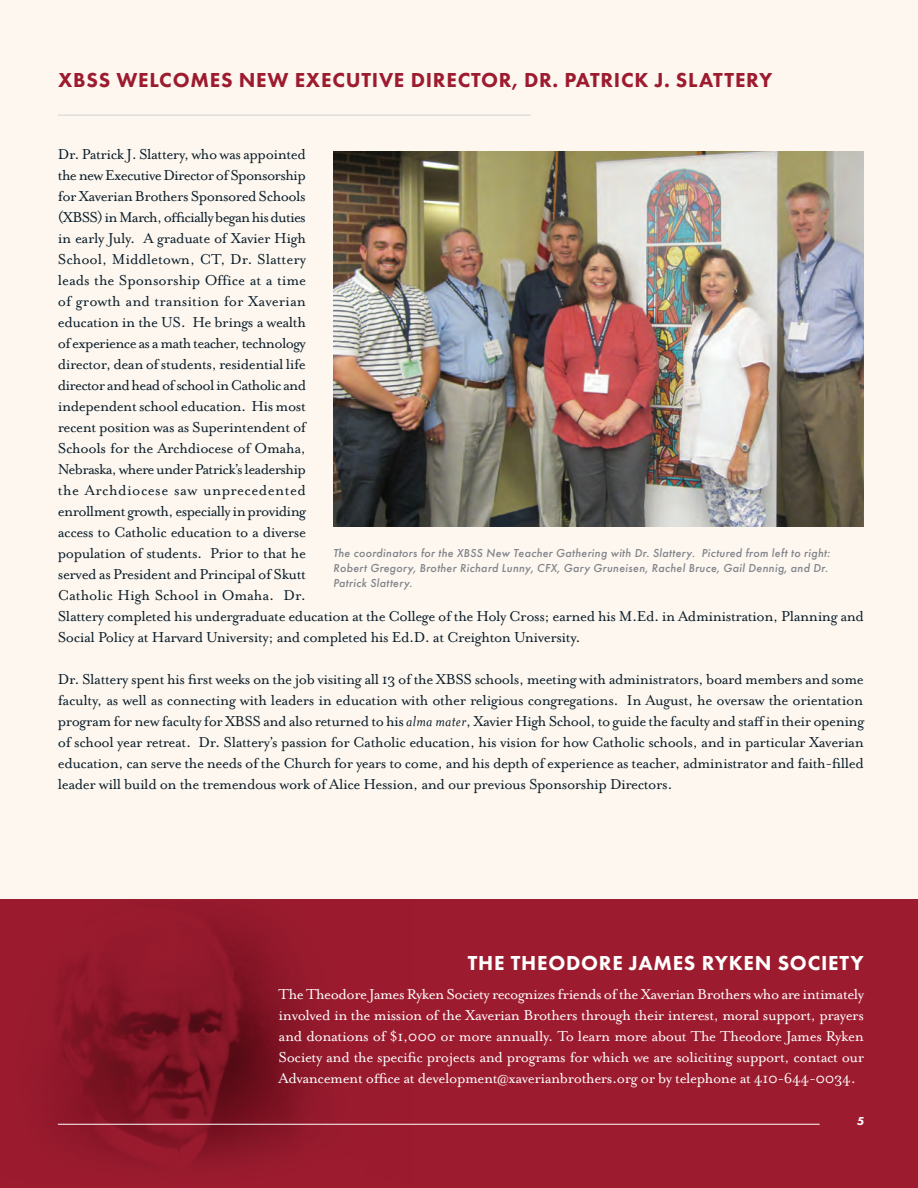
<style>
.page{position:relative;width:918px;height:1188px;background:#fdf7ef}
.page>*{position:absolute;margin:0;border:0;box-sizing:border-box;transform-origin:0 0}
.t1{font:800 21px "Futura PT";letter-spacing:.035em;color:#9d1b2f}
.t2{font:800 21px "Futura PT";letter-spacing:.035em;color:#fff}
.t3{font:16.5px/21px "Mrs Eaves OT";letter-spacing:-.025em;color:#0a1c29}
.t4{font:16.5px/21px "Mrs Eaves OT";letter-spacing:-.025em;color:#fff;text-align:justify}
.t5{font:italic 500 12px/15px "Futura PT";letter-spacing:.025em;color:#82848c}
.t6{font:italic 800 12px "Futura PT";color:#fff}
.s1{font-style:italic}
</style>
<div class="page">
<hr style="left:58px;top:115px;width:473px;height:1px;background:#d2d3d3">
<div style="left:0;top:900px;width:918px;height:288px;background:#9d1b2f"></div>
<img style="left:45px;top:908px;width:368px;height:259px">
<hr style="left:58px;top:1124px;width:762px;height:1px;background:#fff">
<img style="left:333px;top:151px;width:531px;height:375px">
<p class="t1" style="left:58px;top:66px;width:716px">XBSS WELCOMES NEW EXECUTIVE DIRECTOR, DR. PATRICK J. SLATTERY</p>
<p class="t3" style="left:58px;top:144px;width:808px">Dr. Patrick J. Slattery, who was appointed<br>the new Executive Director of Sponsorship<br>for Xaverian Brothers Sponsored Schools<br>(XBSS) in March, officially began his duties<br>in early July. A graduate of Xavier High<br>School, Middletown, CT, Dr. Slattery<br>leads the Sponsorship Office at a time<br>of growth and transition for Xaverian<br>education in the US. He brings a wealth<br>of experience as a math teacher, technology<br>director, dean of students, residential life<br>director and head of school in Catholic and<br>independent school education. His most<br>recent position was as Superintendent of<br>Schools for the Archdiocese of Omaha,<br>Nebraska, where under Patrick’s leadership<br>the Archdiocese saw unprecedented<br>enrollment growth, especially in providing<br>access to Catholic education to a diverse<br>population of students. Prior to that he<br>served as President and Principal of Skutt<br>Catholic High School in Omaha. Dr.<br>Slattery completed his undergraduate education at the College of the Holy Cross; earned his M.Ed. in Administration, Planning and Social Policy at Harvard University; and completed his Ed.D. at Creighton University.</p>
<p class="t3" style="left:58px;top:669px;width:808px;text-align:justify">Dr. Slattery spent his first weeks on the job visiting all 13 of the XBSS schools, meeting with administrators, board members and some faculty, as well as connecting with leaders in education with other religious congregations. In August, he oversaw the orientation program for new faculty for XBSS and also returned to his <span class="s1">alma mater</span>, Xavier High School, to guide the faculty and staff in their opening of school year retreat. Dr. Slattery’s passion for Catholic education, his vision for how Catholic schools, and in particular Xaverian education, can serve the needs of the Church for years to come, and his depth of experience as teacher, administrator and faith-filled leader will build on the tremendous work of Alice Hession, and our previous Sponsorship Directors.</p>
<p class="t5" style="left:333px;top:545px;width:499px">The coordinators for the XBSS New Teacher Gathering with Dr. Slattery. Pictured from left to right:<br>Robert Gregory, Brother Richard Lunny, CFX, Gary Gruneisen, Rachel Bruce, Gail Dennig, and Dr.<br>Patrick Slattery.</p>
<p class="t2" style="left:468px;top:950px;width:397px">THE THEODORE JAMES RYKEN SOCIETY</p>
<p class="t4" style="left:279px;top:984px;width:587px">The Theodore James Ryken Society recognizes friends of the Xaverian Brothers who are intimately involved in the mission of the Xaverian Brothers through their interest, moral support, prayers and donations of $1,000 or more annually. To learn more about The Theodore James Ryken Society and the specific projects and programs for which we are soliciting support, contact our Advancement office at development@xaverianbrothers.org or by telephone at 410-644-0034.</p>
<p class="t6" style="left:857px;top:1114px;width:9px">5</p>
</div>
